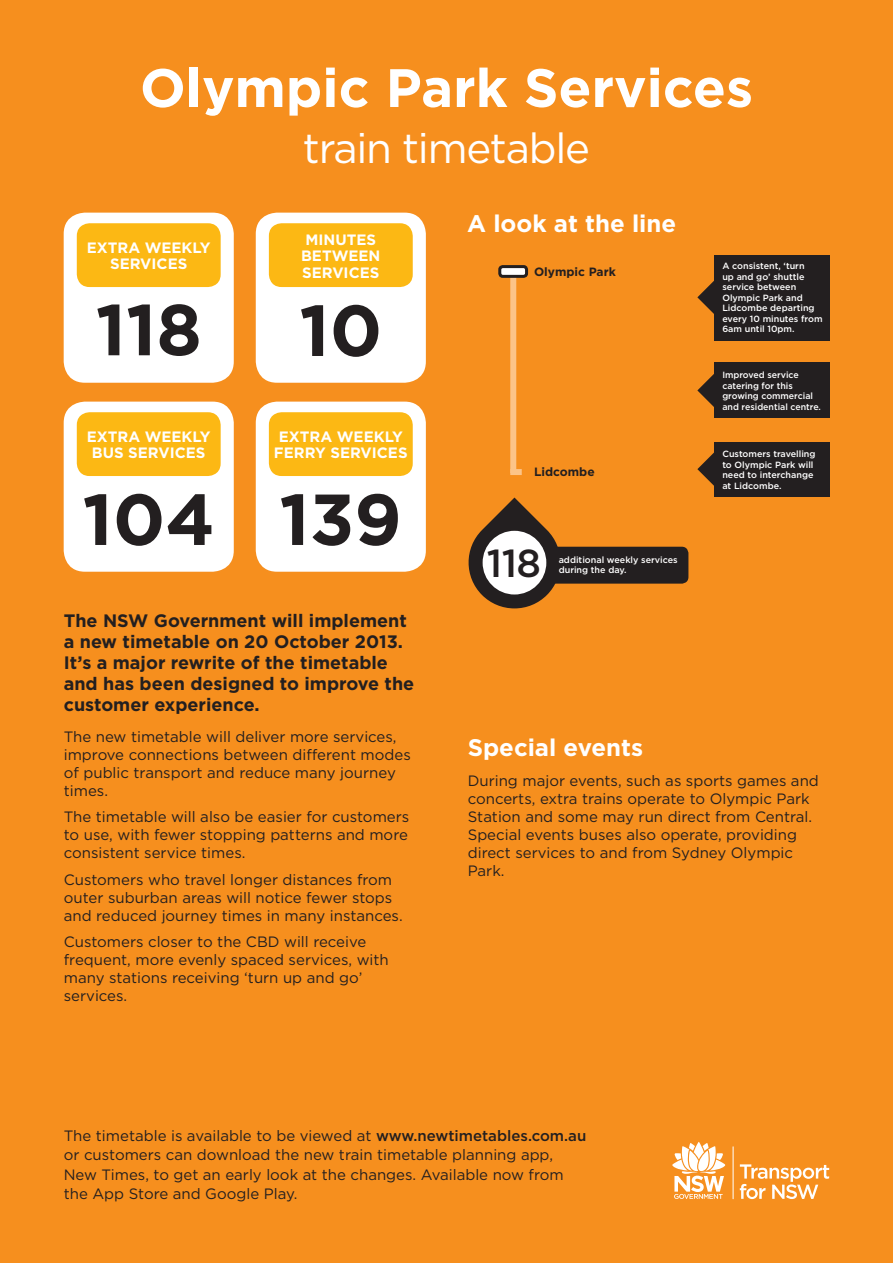
<style>
.page{position:relative;width:893px;height:1263px;background:#f68f1e}
.page>*{position:absolute;margin:0;border:0;box-sizing:border-box;transform-origin:0 0}
.FS_Key_line_benefit{font:700 72px "Gotham";color:#231f20}
.FS_Heading_1{font:700 54px "Gotham";color:#fff}
.FS_Heading_2{font:42px "Gotham";letter-spacing:-.03em;color:#fff}
.FS_Feature_Number{font:500 39px "Gotham";color:#231f20}
.FS_Heading_3{font:700 24px "Gotham";color:#fff}
.FS_Body_intro{font:700 18px/21px "Gotham";color:#231f20}
.FS_Body_Text{font:15px/18px "Gotham";color:#231f20}
.Call_to_Action_2{font:15px/19.5px "Gotham";color:#231f20}
.FS_Key_line_benefits{font:700 15px/16.5px "Gotham";color:#fff;text-align:center}
.FS_Line_Map_Intercha{font:700 12px "Gotham";color:#231f20}
.FS_Line_Map_Boxed_wh{font:500 9px/10.5px "Gotham";color:#fff}
.s1{font-weight:500}
</style>
<div class="page">
<svg style="left:468px;top:497px;width:220px;height:111px"></svg>
<svg style="left:697px;top:374px;width:17px;height:33px"></svg>
<div style="left:714px;top:362px;width:116px;height:56px;background:#231f20"></div>
<svg style="left:697px;top:281px;width:17px;height:33px"></svg>
<div style="left:714px;top:256px;width:116px;height:85px;background:#231f20"></div>
<svg style="left:697px;top:452px;width:17px;height:34px"></svg>
<div style="left:714px;top:442px;width:116px;height:54px;background:#231f20"></div>
<div style="left:64px;top:213px;width:170px;height:170px;background:#fff;border-radius:21px"></div>
<div style="left:77px;top:223px;width:144px;height:64px;background:#fcb814;border-radius:13px"></div>
<div style="left:256px;top:213px;width:170px;height:170px;background:#fff;border-radius:21px"></div>
<div style="left:269px;top:223px;width:144px;height:64px;background:#fcb814;border-radius:13px"></div>
<div style="left:64px;top:402px;width:170px;height:170px;background:#fff;border-radius:21px"></div>
<div style="left:77px;top:412px;width:144px;height:64px;background:#fcb814;border-radius:13px"></div>
<div style="left:256px;top:402px;width:170px;height:170px;background:#fff;border-radius:21px"></div>
<div style="left:269px;top:412px;width:144px;height:64px;background:#fcb814;border-radius:13px"></div>
<div style="left:510px;top:268px;width:6px;height:205px;background:#fcc488"></div>
<div style="left:500px;top:267px;width:27px;height:9px;background:#fff;border-radius:3px"></div>
<div style="left:498px;top:265px;width:30px;height:13px;border:3px solid #231f20;border-radius:3px"></div>
<div style="left:510px;top:469px;width:12px;height:6px;background:#fcc488"></div>
<hr style="left:733px;top:1146px;width:1px;height:53px;background:#fff">
<svg style="left:672px;top:1142px;width:53px;height:57px"></svg>
<svg style="left:740px;top:1164px;width:89px;height:35px"></svg>
<p class="FS_Heading_1" style="left:140px;top:52px;width:615px">Olympic Park Services</p>
<p class="FS_Heading_2" style="left:303px;top:121px;width:289px">train timetable</p>
<p class="FS_Key_line_benefits" style="left:87px;top:239px;width:125px">EXTRA WEEKLY<br>SERVICES</p>
<p class="FS_Key_line_benefit" style="left:96px;top:282px;width:108px">118</p>
<p class="FS_Key_line_benefits" style="left:87px;top:428px;width:125px">EXTRA WEEKLY<br>BUS SERVICES</p>
<p class="FS_Key_line_benefit" style="left:82px;top:472px;width:134px">104</p>
<p class="FS_Key_line_benefits" style="left:301px;top:231px;width:81px;text-align:left">MINUTES<br>BETWEEN<br>SERVICES</p>
<p class="FS_Key_line_benefit" style="left:299px;top:283px;width:84px">10</p>
<p class="FS_Key_line_benefits" style="left:274px;top:428px;width:135px">EXTRA WEEKLY<br>FERRY SERVICES</p>
<p class="FS_Key_line_benefit" style="left:279px;top:472px;width:124px">139</p>
<p class="FS_Body_intro" style="left:64px;top:610px;width:352px">The NSW Government will implement a new timetable on 20 October 2013.<br>It’s a major rewrite of the timetable and has been designed to improve the customer experience.</p>
<p class="FS_Body_Text" style="left:64px;top:727px;width:349px">The new timetable will deliver more services, improve connections between different modes of public transport and reduce many journey times.</p>
<p class="FS_Body_Text" style="left:64px;top:807px;width:347px;text-align:justify">The timetable will also be easier for customers to use, with fewer stopping patterns and more consistent service times.</p>
<p class="FS_Body_Text" style="left:64px;top:870px;width:340px">Customers who travel longer distances from outer suburban areas will notice fewer stops and reduced journey times in many instances.</p>
<p class="FS_Body_Text" style="left:64px;top:932px;width:327px">Customers closer to the CBD will receive frequent, more evenly spaced services, with many stations receiving ‘turn up and go’ services.</p>
<p class="FS_Heading_3" style="left:467px;top:207px;width:210px">A look at the line</p>
<p class="FS_Line_Map_Intercha" style="left:534px;top:264px;width:83px">Olympic Park</p>
<p class="FS_Line_Map_Intercha" style="left:534px;top:463px;width:62px">Lidcombe</p>
<p class="FS_Feature_Number" style="left:487px;top:537px;width:56px">118</p>
<p class="FS_Line_Map_Boxed_wh" style="left:559px;top:554px;width:121px">additional weekly services during the day.</p>
<p class="FS_Line_Map_Boxed_wh" style="left:722px;top:261px;width:102px">A consistent, ‘turn<br>up and go’ shuttle service between<br>Olympic Park and<br>Lidcombe departing every 10 minutes from<br>6am until 10pm.</p>
<p class="FS_Line_Map_Boxed_wh" style="left:722px;top:370px;width:100px">Improved service catering for this growing commercial and residential centre.</p>
<p class="FS_Line_Map_Boxed_wh" style="left:722px;top:448px;width:95px">Customers travelling to Olympic Park will need to interchange at Lidcombe.</p>
<p class="FS_Heading_3" style="left:468px;top:731px;width:177px">Special events</p>
<p class="FS_Body_Text" style="left:468px;top:772px;width:353px">During major events, such as sports games and concerts, extra trains operate to Olympic Park Station and some may run direct from Central.<br>Special events buses also operate, providing direct services to and from Sydney Olympic Park.</p>
<p class="Call_to_Action_2" style="left:64px;top:1125px;width:524px">The timetable is available to be viewed at <span class="s1">www.newtimetables.com.au </span>or customers can download the new train timetable planning app, New Times, to get an early look at the changes. Available now from the App Store and Google Play.</p>
</div>
